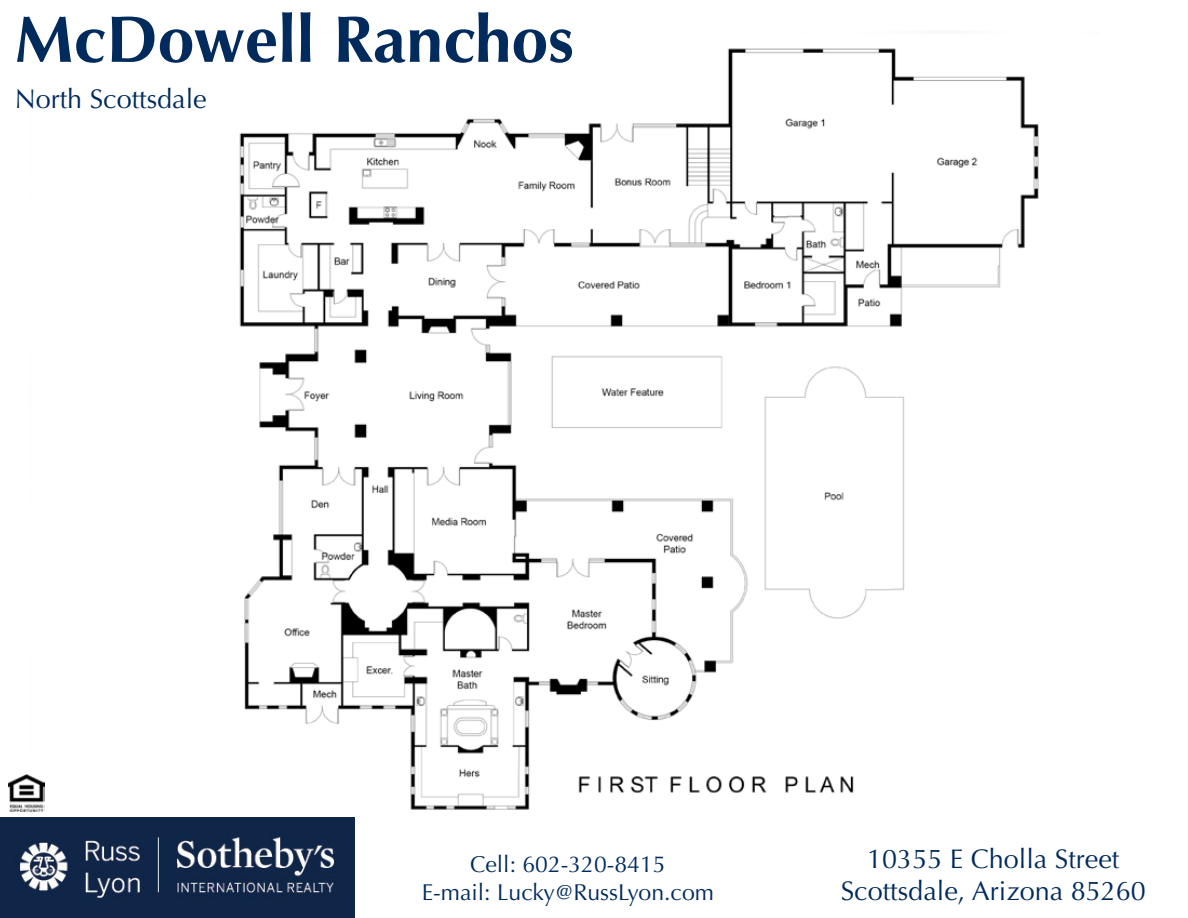
<style>
.page{position:relative;width:1188px;height:918px;background:#fff}
.page>*{position:absolute;margin:0;border:0;box-sizing:border-box;transform-origin:0 0}
.t1{font:700 66px "Optima";color:#002b5c}
.t2{font:27px/32.4px "Optima";color:#002b5c;text-align:center}
.t3{font:22.95px/27.6px "Optima";color:#002b5c;text-align:center}
</style>
<div class="page">
<img style="left:0;top:48px;width:1039px;height:770px">
<img style="left:8px;top:774px;width:37px;height:37px">
<img style="left:0;top:818px;width:355px;height:100px">
<h1 class="t1" style="left:15px;top:1px;width:561px">McDowell Ranchos</h1>
<p class="t2" style="left:15px;top:83px;width:194px">North Scottsdale</p>
<p class="t3" style="left:422px;top:851px;width:294px">Cell: 602-320-8415<br>E-mail: Lucky@RussLyon.com</p>
<p class="t2" style="left:841px;top:843px;width:307px">10355 E Cholla Street<br>Scottsdale, Arizona 85260</p>
</div>
